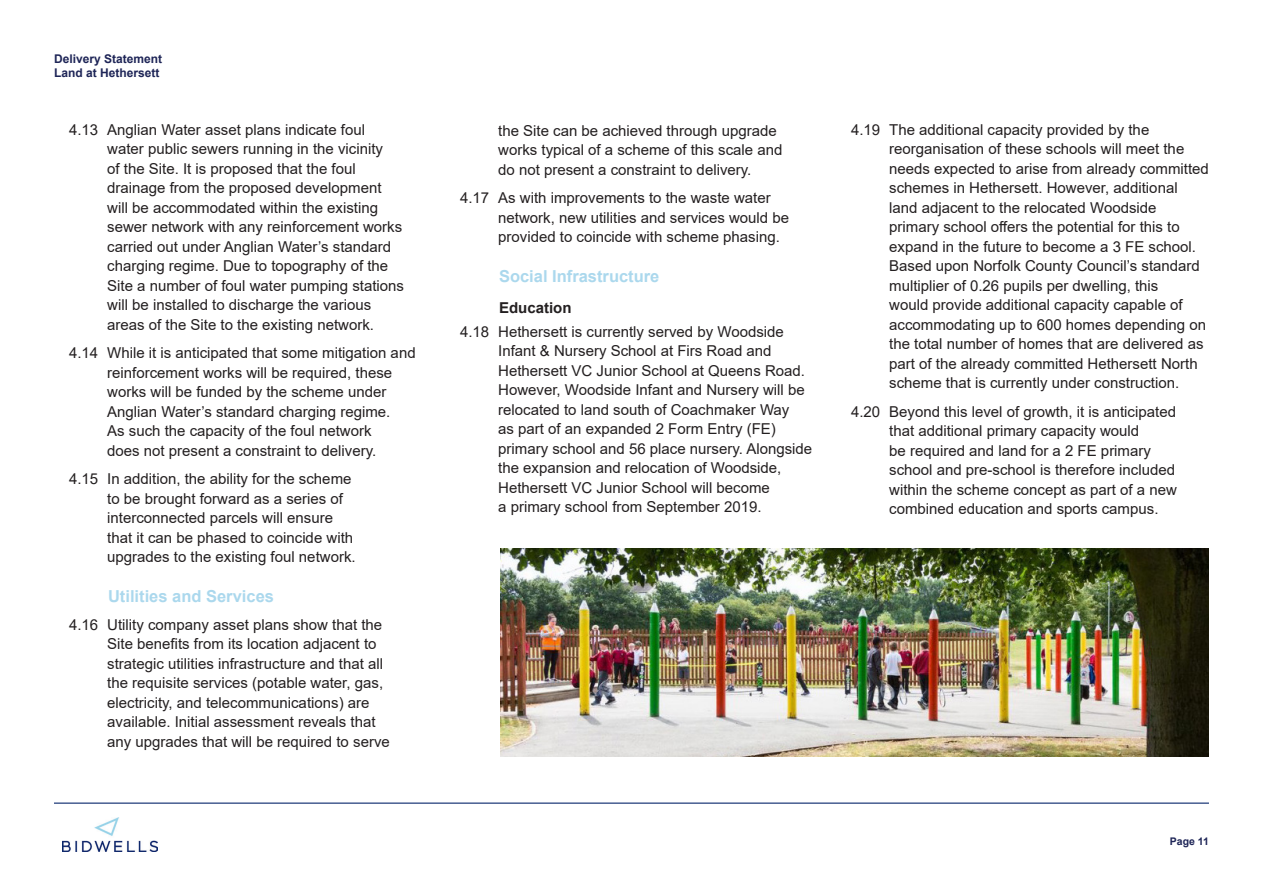
<style>
.page{position:relative;width:1263px;height:893px;background:#fff}
.page>*{position:absolute;margin:0;border:0;box-sizing:border-box;transform-origin:0 0}
.Heading_2{font:700 16.5px "Arial";color:#abd8ed}
.t1{font:15px/19.5px "Arial";color:#231f20}
.Heading_3{font:700 15px "Arial";color:#231f20}
.t2{font:700 12px/14.4px "Arial";color:#1e2557}
.t3{font:700 10.5px "Arial";color:#1e2557}
</style>
<div class="page">
<img style="left:63px;top:818px;width:95px;height:34px">
<hr style="left:54px;top:802px;width:1155px;height:2px;background:#08276c">
<img style="left:501px;top:549px;width:708px;height:208px">
<p class="t2" style="left:54px;top:51px;width:110px">Delivery Statement<br>Land at Hethersett</p>
<p class="t1" style="left:107px;top:120px;width:298px;text-indent:-38px">4.13 Anglian Water asset plans indicate foul water public sewers running in the vicinity<br>of the Site. It is proposed that the foul drainage from the proposed development will be accommodated within the existing sewer network with any reinforcement works carried out under Anglian Water’s standard charging regime. Due to topography of the Site a number of foul water pumping stations will be installed to discharge the various areas of the Site to the existing network.</p>
<p class="t1" style="left:107px;top:343px;width:310px;text-indent:-38px">4.14 While it is anticipated that some mitigation and reinforcement works will be required, these works will be funded by the scheme under Anglian Water’s standard charging regime.<br>As such the capacity of the foul network<br>does not present a constraint to delivery.</p>
<p class="t1" style="left:107px;top:469px;width:250px;text-indent:-38px">4.15 In addition, the ability for the scheme to be brought forward as a series of interconnected parcels will ensure that it can be phased to coincide with upgrades to the existing foul network.</p>
<p class="Heading_2" style="left:108px;top:584px;width:167px">Utilities and Services</p>
<p class="t1" style="left:107px;top:615px;width:284px;text-indent:-38px">4.16 Utility company asset plans show that the Site benefits from its location adjacent to strategic utilities infrastructure and that all the requisite services (potable water, gas, electricity, and telecommunications) are available. Initial assessment reveals that any upgrades that will be required to serve</p>
<p class="t1" style="left:498px;top:121px;width:286px">the Site can be achieved through upgrade works typical of a scheme of this scale and do not present a constraint to delivery.</p>
<p class="t1" style="left:498px;top:188px;width:292px;text-indent:-38px">4.17 As with improvements to the waste water network, new utilities and services would be provided to coincide with scheme phasing.</p>
<p class="Heading_2" style="left:499px;top:264px;width:162px">Social Infrastructure</p>
<p class="Heading_3" style="left:499px;top:297px;width:74px">Education</p>
<p class="t1" style="left:498px;top:322px;width:316px;text-indent:-38px">4.18 Hethersett is currently served by Woodside Infant &amp; Nursery School at Firs Road and Hethersett VC Junior School at Queens Road.<br>However, Woodside Infant and Nursery will be relocated to land south of Coachmaker Way<br>as part of an expanded 2 Form Entry (FE) primary school and 56 place nursery. Alongside the expansion and relocation of Woodside, Hethersett VC Junior School will become<br>a primary school from September 2019.</p>
<p class="t1" style="left:889px;top:120px;width:321px;text-indent:-38px">4.19 The additional capacity provided by the reorganisation of these schools will meet the needs expected to arise from already committed schemes in Hethersett. However, additional land adjacent to the relocated Woodside primary school offers the potential for this to expand in the future to become a 3 FE school.<br>Based upon Norfolk County Council’s standard multiplier of 0.26 pupils per dwelling, this<br>would provide additional capacity capable of accommodating up to 600 homes depending on the total number of homes that are delivered as part of the already committed Hethersett North scheme that is currently under construction.</p>
<p class="t1" style="left:889px;top:402px;width:289px;text-indent:-38px">4.20 Beyond this level of growth, it is anticipated that additional primary capacity would<br>be required and land for a 2 FE primary school and pre-school is therefore included within the scheme concept as part of a new combined education and sports campus.</p>
<p class="t3" style="left:1170px;top:833px;width:41px">Page 11</p>
</div>
